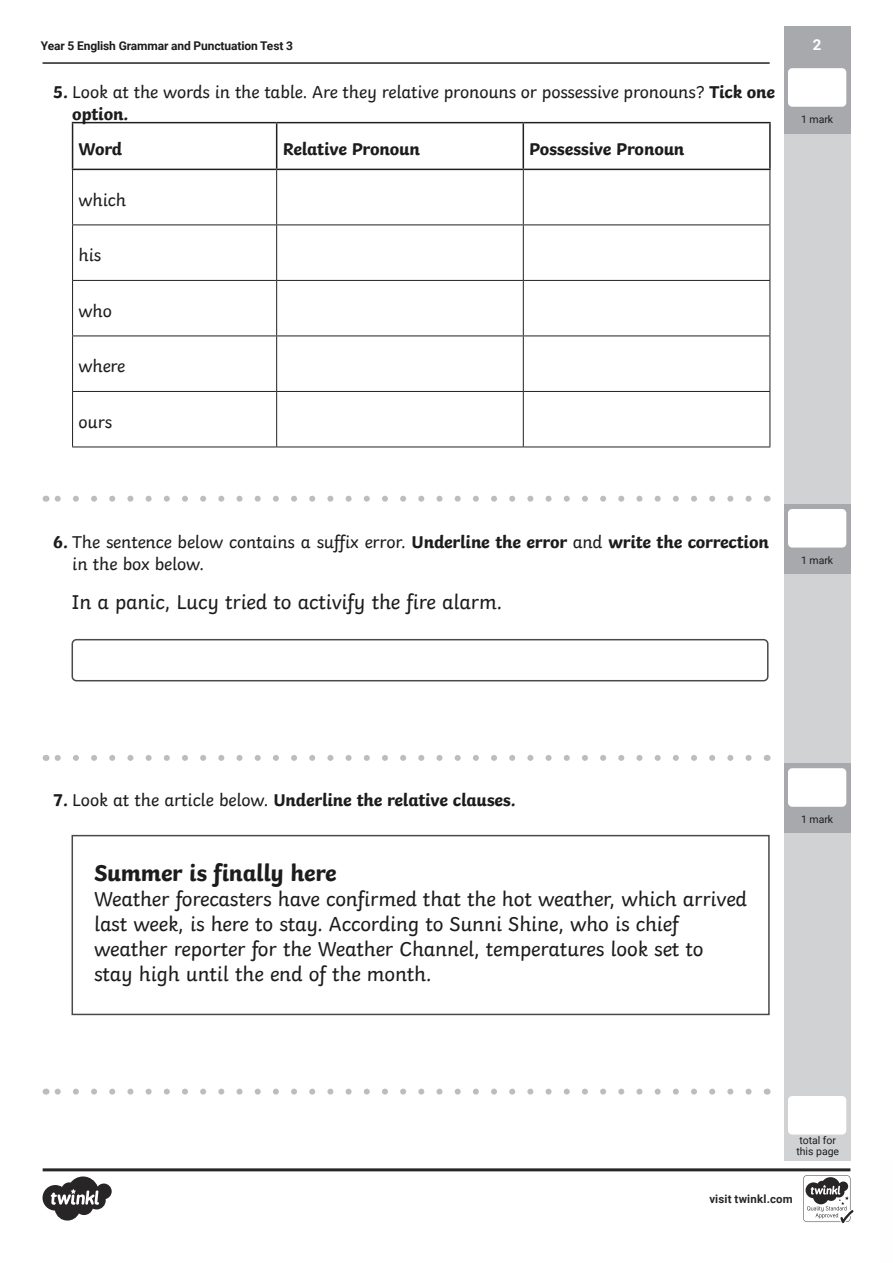
<style>
.page{position:relative;width:893px;height:1263px;background:#fff}
.page>*{position:absolute;margin:0;border:0;box-sizing:border-box;transform-origin:0 0}
.Questions{font:700 24px "Twinkl";letter-spacing:-.01em;color:#1c1c1c}
.Questions-2{font:21px/25.2px "Twinkl";letter-spacing:-.01em;color:#1c1c1c}
.t1{font:18px/22.5px "Twinkl";letter-spacing:-.01em;color:#1c1c1c}
.t2{font:700 18px "Twinkl";letter-spacing:-.01em;color:#1c1c1c}
.t3{font:700 15px "Roboto";color:#fff}
.t4{font:700 12px "Roboto";letter-spacing:-.01em;color:#1c1c1c}
.t5{font:700 11.4px "Roboto";letter-spacing:.02em;color:#282526}
.Marks{font:10.5px/10.5px "Roboto";color:#1c1c1c}
.s1{font-weight:700}
.s2{font-weight:400}
</style>
<div class="page">
<div style="left:784px;top:41px;width:66px;height:1120px;background:#d1d2d4"></div>
<div style="left:784px;top:26px;width:66px;height:107px;background:#a8a9ad"></div>
<hr style="left:43px;top:62px;width:727px;height:2px;background:#231f20">
<div style="left:788px;top:1096px;width:58px;height:38px;background:#fff;border-radius:4px"></div>
<svg style="left:55px;top:1088px;width:694px;height:6px"></svg>
<div style="left:788px;top:68px;width:58px;height:39px;background:#fff;border-radius:4px"></div>
<svg style="left:43px;top:1168px;width:810px;height:55px"></svg>
<hr style="left:72px;top:122px;width:205px;height:1px;background:#231f20">
<hr style="left:72px;top:123px;width:1px;height:46px;background:#231f20">
<hr style="left:277px;top:122px;width:246px;height:1px;background:#231f20">
<hr style="left:276px;top:123px;width:1px;height:46px;background:#231f20">
<hr style="left:523px;top:122px;width:248px;height:1px;background:#231f20">
<hr style="left:523px;top:123px;width:1px;height:46px;background:#231f20">
<hr style="left:769px;top:123px;width:2px;height:46px;background:#231f20">
<hr style="left:72px;top:169px;width:205px;height:1px;background:#231f20">
<hr style="left:277px;top:169px;width:246px;height:1px;background:#231f20">
<hr style="left:523px;top:169px;width:248px;height:1px;background:#231f20">
<hr style="left:72px;top:170px;width:1px;height:54px;background:#231f20">
<hr style="left:276px;top:170px;width:1px;height:54px;background:#231f20">
<hr style="left:523px;top:170px;width:1px;height:54px;background:#231f20">
<hr style="left:770px;top:170px;width:1px;height:54px;background:#231f20">
<hr style="left:72px;top:224px;width:205px;height:1px;background:#231f20">
<hr style="left:72px;top:225px;width:1px;height:55px;background:#231f20">
<hr style="left:277px;top:224px;width:246px;height:1px;background:#231f20">
<hr style="left:276px;top:225px;width:1px;height:55px;background:#231f20">
<hr style="left:523px;top:224px;width:247px;height:1px;background:#231f20">
<hr style="left:523px;top:225px;width:1px;height:55px;background:#231f20">
<hr style="left:770px;top:225px;width:1px;height:55px;background:#231f20">
<hr style="left:72px;top:280px;width:205px;height:1px;background:#231f20">
<hr style="left:72px;top:281px;width:1px;height:55px;background:#231f20">
<hr style="left:277px;top:280px;width:246px;height:1px;background:#231f20">
<hr style="left:276px;top:281px;width:1px;height:55px;background:#231f20">
<hr style="left:523px;top:280px;width:247px;height:1px;background:#231f20">
<hr style="left:523px;top:281px;width:1px;height:55px;background:#231f20">
<hr style="left:770px;top:281px;width:1px;height:55px;background:#231f20">
<hr style="left:72px;top:336px;width:205px;height:1px;background:#231f20">
<hr style="left:72px;top:336px;width:1px;height:55px;background:#231f20">
<hr style="left:277px;top:336px;width:246px;height:1px;background:#231f20">
<hr style="left:276px;top:336px;width:1px;height:55px;background:#231f20">
<hr style="left:523px;top:336px;width:247px;height:1px;background:#231f20">
<hr style="left:523px;top:336px;width:1px;height:55px;background:#231f20">
<hr style="left:770px;top:336px;width:1px;height:55px;background:#231f20">
<hr style="left:72px;top:391px;width:205px;height:1px;background:#231f20">
<hr style="left:72px;top:392px;width:1px;height:55px;background:#231f20">
<hr style="left:277px;top:391px;width:246px;height:1px;background:#231f20">
<hr style="left:276px;top:392px;width:1px;height:55px;background:#231f20">
<hr style="left:523px;top:391px;width:247px;height:1px;background:#231f20">
<hr style="left:523px;top:392px;width:1px;height:55px;background:#231f20">
<hr style="left:770px;top:392px;width:1px;height:55px;background:#231f20">
<hr style="left:72px;top:447px;width:205px;height:1px;background:#231f20">
<hr style="left:277px;top:447px;width:246px;height:1px;background:#231f20">
<hr style="left:523px;top:447px;width:247px;height:1px;background:#231f20">
<div style="left:72px;top:639px;width:696px;height:42px;border:2px solid #494949;border-radius:4px"></div>
<div style="left:72px;top:835px;width:698px;height:180px;border:2px solid #494949"></div>
<div style="left:784px;top:505px;width:66px;height:69px;background:#a8a9ad"></div>
<div style="left:788px;top:509px;width:58px;height:39px;background:#fff;border-radius:4px"></div>
<svg style="left:55px;top:496px;width:694px;height:6px"></svg>
<div style="left:784px;top:764px;width:66px;height:69px;background:#a8a9ad"></div>
<div style="left:788px;top:768px;width:58px;height:39px;background:#fff;border-radius:4px"></div>
<svg style="left:55px;top:755px;width:694px;height:6px"></svg>
<p class="t4" style="left:41px;top:38px;width:254px">Year 5 English Grammar and Punctuation Test 3</p>
<p class="t1" style="left:72px;top:79px;width:704px;text-indent:-20px"><span class="s1">5.</span> Look at the words in the table. Are they relative pronouns or possessive pronouns? <span class="s1">Tick one option.</span></p>
<p class="t2" style="left:79px;top:134px;width:45px">Word</p>
<p class="t2" style="left:283px;top:134px;width:139px">Relative Pronoun</p>
<p class="t2" style="left:529px;top:134px;width:157px">Possessive Pronoun</p>
<p class="t1" style="left:79px;top:187px;width:49px">which</p>
<p class="t1" style="left:79px;top:242px;width:24px">his</p>
<p class="t1" style="left:79px;top:298px;width:35px">who</p>
<p class="t1" style="left:79px;top:353px;width:48px">where</p>
<p class="t1" style="left:79px;top:409px;width:35px">ours</p>
<p class="t3" style="left:813px;top:35px;width:10px">2</p>
<p class="Marks" style="left:801px;top:113px;width:34px">1 mark</p>
<p class="t1" style="left:72px;top:529px;width:698px;text-indent:-20px"><span class="s1">6.</span> The sentence below contains a suffix error. <span class="s1">Underline the error</span> and <span class="s1">write the correction </span>in the box below.</p>
<p class="Questions-2" style="left:72px;top:587px;width:432px">In a panic, Lucy tried to activify the fire alarm.</p>
<p class="Marks" style="left:801px;top:554px;width:34px">1 mark</p>
<p class="t2" style="left:53px;top:785px;width:465px">7. <span class="s2">Look at the article below.</span> Underline the relative clauses.</p>
<p class="Questions" style="left:94px;top:853px;width:244px">Summer is finally here</p>
<p class="Questions-2" style="left:94px;top:884px;width:655px">Weather forecasters have confirmed that the hot weather, which arrived last week, is here to stay. According to Sunni Shine, who is chief weather reporter for the Weather Channel, temperatures look set to stay high until the end of the month.</p>
<p class="Marks" style="left:801px;top:813px;width:34px">1 mark</p>
<p class="Marks" style="left:796px;top:1135px;width:44px">total for this page</p>
<p class="t5" style="left:709px;top:1191px;width:85px">visit twinkl.com</p>
</div>
